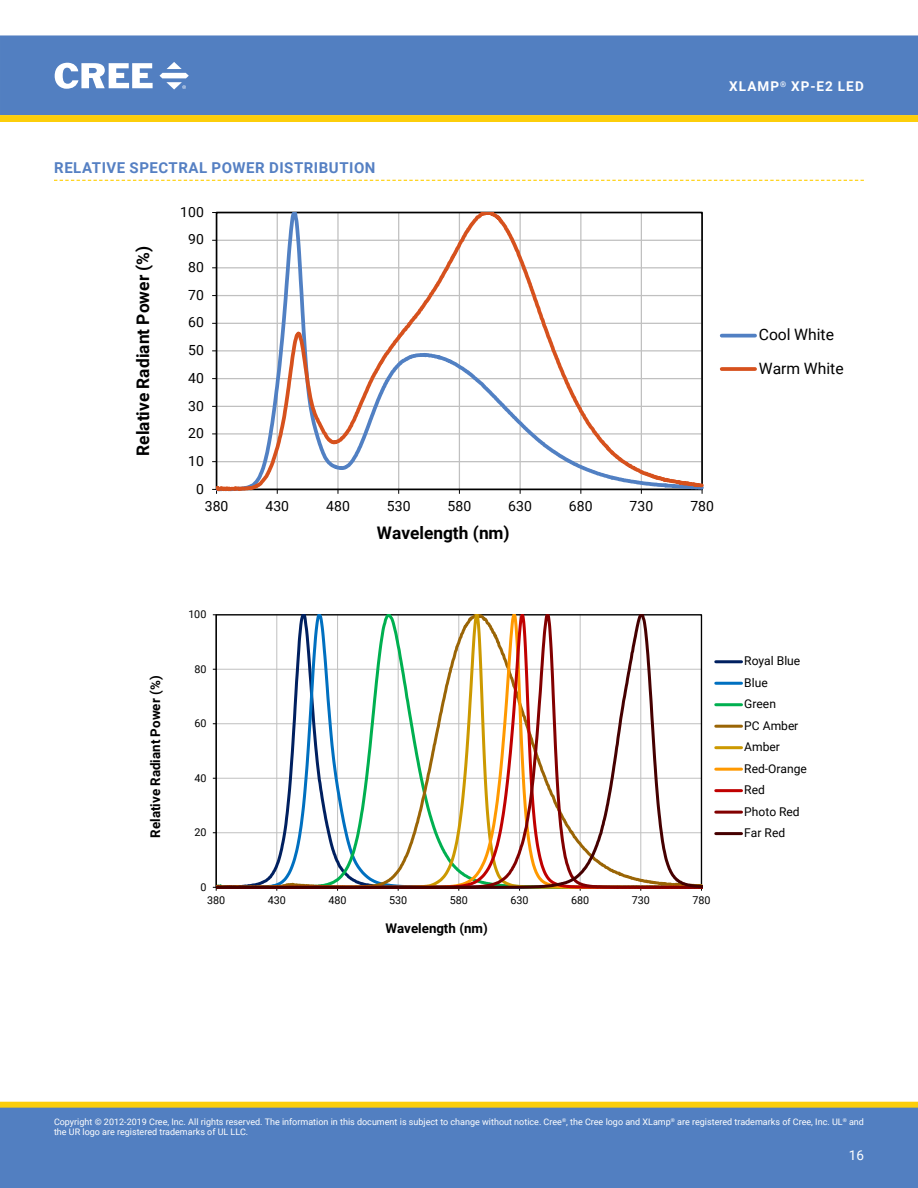
<style>
.page{position:relative;width:918px;height:1188px;background:#fff}
.page>*{position:absolute;margin:0;border:0;box-sizing:border-box;transform-origin:0 0}
.t1{font:700 17.25px "Roboto";color:#000}
.t2{font:15.75px "Roboto";color:#000}
.t3{font:15.6px "Roboto";color:#000}
.Section_heading_with{font:700 15px "Roboto";letter-spacing:.035em;color:#5580c3}
.t4{font:13.95px "Roboto";letter-spacing:.005em;color:#000}
.t5{font:700 13.5px "Roboto";letter-spacing:.085em;color:#fff}
.t6{font:13.5px "Roboto";color:#fff}
.t7{font:700 13.35px "Roboto";color:#000}
.t8{font:12.15px "Roboto";letter-spacing:-.005em;color:#000}
.t9{font:12px/21.5px "Roboto";color:#000}
.t10{font:10.8px "Roboto";letter-spacing:-.01em;color:#000}
.t11{font:9px/10.8px "Roboto";color:#fff}
</style>
<div class="page">
<div style="left:1px;top:36px;width:916px;height:78px;background:#527fc1"></div>
<div style="left:0;top:35px;width:918px;height:80px;border:1px solid #527fc1"></div>
<svg style="left:55px;top:63px;width:98px;height:26px"></svg>
<svg style="left:159px;top:62px;width:30px;height:28px"></svg>
<div style="left:1px;top:1102px;width:916px;height:6px;background:#fcce0b"></div>
<div style="left:0;top:1102px;width:918px;height:6px;border:1px solid #fcce0b"></div>
<div style="left:0;top:1108px;width:918px;height:80px;background:#527fc1"></div>
<svg style="left:0;top:115px;width:918px;height:7px;background:#fbce0d"></svg>
<svg style="left:54px;top:180px;width:810px;height:1px"></svg>
<hr style="left:217px;top:433px;width:485px;height:2px;background:#c0c0c0">
<hr style="left:217px;top:406px;width:485px;height:1px;background:#c0c0c0">
<hr style="left:217px;top:378px;width:485px;height:1px;background:#c0c0c0">
<hr style="left:217px;top:350px;width:485px;height:1px;background:#c0c0c0">
<hr style="left:217px;top:323px;width:485px;height:1px;background:#c0c0c0">
<hr style="left:217px;top:295px;width:485px;height:1px;background:#c0c0c0">
<hr style="left:217px;top:267px;width:485px;height:1px;background:#c0c0c0">
<hr style="left:217px;top:240px;width:485px;height:1px;background:#c0c0c0">
<hr style="left:641px;top:213px;width:1px;height:276px;background:#c0c0c0">
<hr style="left:216px;top:213px;width:1px;height:276px;background:#000">
<svg style="left:217px;top:213px;width:401px;height:278px"></svg>
<svg style="left:607px;top:447px;width:97px;height:47px"></svg>
<svg style="left:722px;top:334px;width:33px;height:4px"></svg>
<svg style="left:722px;top:367px;width:33px;height:4px"></svg>
<svg style="left:216px;top:615px;width:486px;height:273px"></svg>
<hr style="left:716px;top:660px;width:26px;height:3px;background:#002060">
<hr style="left:716px;top:682px;width:26px;height:3px;background:#0070c0">
<hr style="left:716px;top:703px;width:26px;height:3px;background:#00b050">
<hr style="left:716px;top:725px;width:26px;height:3px;background:#9a6506">
<hr style="left:716px;top:746px;width:26px;height:3px;background:#c90">
<hr style="left:716px;top:768px;width:26px;height:3px;background:#f90">
<hr style="left:716px;top:789px;width:26px;height:3px;background:#c00000">
<hr style="left:716px;top:811px;width:26px;height:3px;background:#820000">
<hr style="left:716px;top:832px;width:26px;height:3px;background:#460000">
<h3 class="t5" style="left:729px;top:77px;width:136px">XLAMP<sup>®</sup> XP-E2 LED</h3>
<p class="Section_heading_with" style="left:54px;top:157px;width:323px">RELATIVE SPECTRAL POWER DISTRIBUTION</p>
<p class="t4" style="left:180px;top:202px;width:25px">100</p>
<p class="t1" style="left:131px;top:456px;width:212px;rotate:-90deg">Relative Radiant Power (%)</p>
<p class="t4" style="left:188px;top:230px;width:17px">90</p>
<p class="t4" style="left:188px;top:257px;width:17px">80</p>
<p class="t4" style="left:188px;top:285px;width:17px">70</p>
<p class="t4" style="left:188px;top:313px;width:17px">60</p>
<p class="t4" style="left:188px;top:340px;width:17px">50</p>
<p class="t4" style="left:188px;top:368px;width:17px">40</p>
<p class="t4" style="left:188px;top:396px;width:17px">30</p>
<p class="t4" style="left:188px;top:423px;width:17px">20</p>
<p class="t4" style="left:188px;top:451px;width:17px">10</p>
<p class="t4" style="left:196px;top:479px;width:9px">0</p>
<p class="t4" style="left:205px;top:497px;width:25px">380</p>
<p class="t4" style="left:265px;top:497px;width:25px">430</p>
<p class="t4" style="left:326px;top:497px;width:25px">480</p>
<p class="t4" style="left:387px;top:497px;width:25px">530</p>
<p class="t4" style="left:448px;top:497px;width:25px">580</p>
<p class="t4" style="left:508px;top:497px;width:25px">630</p>
<p class="t4" style="left:569px;top:497px;width:25px">680</p>
<p class="t4" style="left:630px;top:497px;width:25px">730</p>
<p class="t4" style="left:690px;top:497px;width:25px">780</p>
<p class="t1" style="left:377px;top:520px;width:134px">Wavelength (nm)</p>
<p class="t7" style="left:146px;top:838px;width:163px;rotate:-90deg">Relative Radiant Power (%)</p>
<p class="t10" style="left:188px;top:607px;width:20px">100</p>
<p class="t10" style="left:194px;top:661px;width:14px">80</p>
<p class="t10" style="left:194px;top:716px;width:14px">60</p>
<p class="t10" style="left:194px;top:770px;width:14px">40</p>
<p class="t10" style="left:194px;top:825px;width:14px">20</p>
<p class="t10" style="left:200px;top:879px;width:8px">0</p>
<p class="t10" style="left:207px;top:893px;width:20px">380</p>
<p class="t10" style="left:268px;top:893px;width:20px">430</p>
<p class="t10" style="left:329px;top:893px;width:20px">480</p>
<p class="t10" style="left:389px;top:893px;width:20px">530</p>
<p class="t10" style="left:450px;top:893px;width:20px">580</p>
<p class="t10" style="left:511px;top:893px;width:20px">630</p>
<p class="t10" style="left:571px;top:893px;width:20px">680</p>
<p class="t10" style="left:632px;top:893px;width:20px">730</p>
<p class="t10" style="left:693px;top:893px;width:20px">780</p>
<p class="t7" style="left:385px;top:919px;width:104px">Wavelength (nm)</p>
<p class="t2" style="left:759px;top:324px;width:77px">Cool White</p>
<p class="t3" style="left:759px;top:357px;width:86px">Warm White</p>
<p class="t8" style="left:744px;top:653px;width:57px">Royal Blue</p>
<p class="t9" style="left:744px;top:671px;width:64px">Blue<br>Green<br>PC Amber<br>Amber<br>Red-Orange<br>Red<br>Photo Red<br>Far Red</p>
<p class="t11" style="left:54px;top:1116px;width:812px">Copyright © 2012-2019 Cree, Inc. All rights reserved. The information in this document is subject to change without notice. Cree<sup>®</sup>, the Cree logo and XLamp<sup>®</sup> are registered trademarks of Cree, Inc. UL<sup>®</sup> and the UR logo are registered trademarks of UL LLC.</p>
<h3 class="t6" style="left:849px;top:1145px;width:17px">16</h3>
</div>
